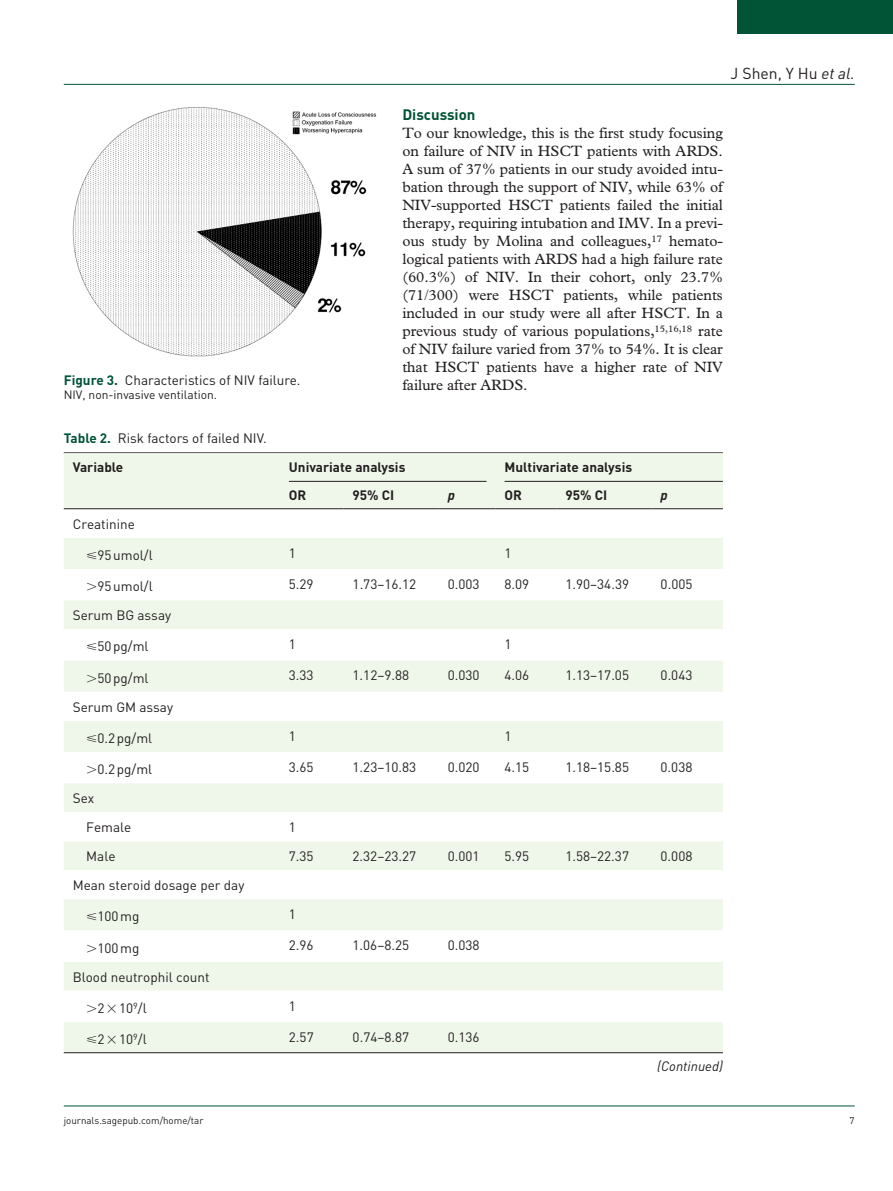
<style>
.page{position:relative;width:893px;height:1191px;background:#fff}
.page>*{position:absolute;margin:0;border:0;box-sizing:border-box;transform-origin:0 0}
.t1{font:15.75px "DIN";color:#231f20}
.t2{font:15px/18px "Plantin Std";letter-spacing:-.005em;color:#231f20;text-align:justify}
.t3{font:700 15px "DIN";color:#015436}
.t4{font:13.5px/28.5px "DIN";color:#231f20}
.t5{font:700 13.5px "DIN";color:#231f20}
.t6{font:italic 13.5px "DIN";color:#231f20}
.t7{font:italic 700 13.5px "DIN";color:#231f20}
.t8{font:12px "DIN";color:#231f20}
.t9{font:9.75px "DIN";color:#231f20}
.s1{font-style:italic}
.s2{font-weight:700;color:#015436}
.s3{font-weight:700}
</style>
<div class="page">
<hr style="left:64px;top:84px;width:791px;height:1px;background:#015436">
<hr style="left:64px;top:1105px;width:791px;height:1px;background:#015436">
<div style="left:738px;top:0;width:155px;height:34px;background:#015436"></div>
<img style="left:72px;top:107px;width:305px;height:250px">
<hr style="left:64px;top:452px;width:659px;height:1px;background:#231f20">
<div style="left:64px;top:453px;width:659px;height:599px;background:#eff7ea"></div>
<svg style="left:64px;top:509px;width:659px;height:513px"></svg>
<hr style="left:64px;top:508px;width:216px;height:1px;background:#231f20">
<hr style="left:280px;top:508px;width:64px;height:1px;background:#231f20">
<hr style="left:344px;top:508px;width:95px;height:1px;background:#231f20">
<hr style="left:439px;top:508px;width:57px;height:1px;background:#231f20">
<hr style="left:496px;top:508px;width:60px;height:1px;background:#231f20">
<hr style="left:556px;top:508px;width:96px;height:1px;background:#231f20">
<hr style="left:652px;top:508px;width:71px;height:1px;background:#231f20">
<hr style="left:289px;top:481px;width:198px;height:1px;background:#231f20">
<hr style="left:505px;top:481px;width:218px;height:1px;background:#231f20">
<hr style="left:64px;top:1052px;width:659px;height:1px;background:#231f20">
<svg style="left:87px;top:583px;width:9px;height:8px"></svg>
<svg style="left:87px;top:674px;width:9px;height:8px"></svg>
<svg style="left:87px;top:766px;width:9px;height:7px"></svg>
<svg style="left:87px;top:944px;width:9px;height:8px"></svg>
<svg style="left:87px;top:1004px;width:9px;height:8px"></svg>
<svg style="left:108px;top:1004px;width:8px;height:8px"></svg>
<svg style="left:108px;top:1035px;width:8px;height:8px"></svg>
<p class="t1" style="left:731px;top:63px;width:126px">J Shen, Y Hu <span class="s1">et al.</span></p>
<p class="t3" style="left:402px;top:105px;width:75px">Discussion</p>
<p class="t2" style="left:402px;top:124px;width:322px">To our knowledge, this is the first study focusing on failure of NIV in HSCT patients with ARDS.<br>A sum of 37% patients in our study avoided intu&shy;bation through the support of NIV, while 63% of NIV-supported HSCT patients failed the initial therapy, requiring intubation and IMV. In a previ&shy;ous study by Molina and colleagues,<sup>17</sup> hemato&shy;logical patients with ARDS had a high failure rate (60.3%) of NIV. In their cohort, only 23.7% (71/300) were HSCT patients, while patients included in our study were all after HSCT. In a previous study of various populations,<sup>15,16,18</sup> rate of NIV failure varied from 37% to 54%. It is clear that HSCT patients have a higher rate of NIV failure after ARDS.</p>
<p class="t4" style="left:64px;top:366px;width:238px"><span class="s2">Figure 3.</span> Characteristics of NIV failure.</p>
<p class="t8" style="left:64px;top:387px;width:155px">NIV, non-invasive ventilation.</p>
<p class="t4" style="left:73px;top:424px;width:195px;text-indent:-9px"><span class="s2">Table 2.</span> Risk factors of failed NIV.<br><span class="s3">Variable</span></p>
<p class="t5" style="left:289px;top:458px;width:118px">Univariate analysis</p>
<p class="t5" style="left:505px;top:458px;width:129px">Multivariate analysis</p>
<p class="t5" style="left:289px;top:486px;width:19px">OR</p>
<p class="t5" style="left:353px;top:486px;width:43px">95% CI</p>
<p class="t7" style="left:448px;top:486px;width:9px">p</p>
<p class="t5" style="left:505px;top:486px;width:19px">OR</p>
<p class="t5" style="left:565px;top:486px;width:43px">95% CI</p>
<p class="t7" style="left:661px;top:486px;width:9px">p</p>
<p class="t4" style="left:73px;top:509px;width:64px">Creatinine</p>
<p class="t4" style="left:86px;top:540px;width:68px">⩽95umol/l</p>
<p class="t4" style="left:289px;top:538px;width:9px">1</p>
<p class="t4" style="left:505px;top:538px;width:9px">1</p>
<p class="t4" style="left:98px;top:572px;width:57px">95umol/l</p>
<p class="t4" style="left:289px;top:569px;width:26px">5.29</p>
<p class="t4" style="left:353px;top:569px;width:65px">1.73–16.12</p>
<p class="t4" style="left:448px;top:569px;width:33px">0.003</p>
<p class="t4" style="left:504px;top:569px;width:26px">8.09</p>
<p class="t4" style="left:565px;top:569px;width:65px">1.90–34.39</p>
<p class="t4" style="left:661px;top:569px;width:33px">0.005</p>
<p class="t4" style="left:73px;top:601px;width:100px">Serum BG assay</p>
<p class="t4" style="left:86px;top:632px;width:64px">⩽50pg/ml</p>
<p class="t4" style="left:289px;top:630px;width:9px">1</p>
<p class="t4" style="left:504px;top:630px;width:9px">1</p>
<p class="t4" style="left:97px;top:663px;width:53px">50pg/ml</p>
<p class="t4" style="left:289px;top:661px;width:26px">3.33</p>
<p class="t4" style="left:353px;top:661px;width:58px">1.12–9.88</p>
<p class="t4" style="left:448px;top:661px;width:33px">0.030</p>
<p class="t4" style="left:504px;top:661px;width:26px">4.06</p>
<p class="t4" style="left:565px;top:661px;width:65px">1.13–17.05</p>
<p class="t4" style="left:661px;top:661px;width:33px">0.043</p>
<p class="t4" style="left:73px;top:692px;width:102px">Serum GM assay</p>
<p class="t4" style="left:86px;top:723px;width:68px">⩽0.2pg/ml</p>
<p class="t4" style="left:289px;top:721px;width:9px">1</p>
<p class="t4" style="left:504px;top:721px;width:9px">1</p>
<p class="t4" style="left:97px;top:755px;width:56px">0.2pg/ml</p>
<p class="t4" style="left:289px;top:752px;width:26px">3.65</p>
<p class="t4" style="left:353px;top:752px;width:65px">1.23–10.83</p>
<p class="t4" style="left:448px;top:752px;width:33px">0.020</p>
<p class="t4" style="left:504px;top:752px;width:26px">4.15</p>
<p class="t4" style="left:565px;top:752px;width:65px">1.18–15.85</p>
<p class="t4" style="left:661px;top:752px;width:33px">0.038</p>
<p class="t4" style="left:86px;top:783px;width:47px;line-height:29px;text-indent:-14px">Sex<br>Female</p>
<p class="t4" style="left:289px;top:813px;width:9px">1</p>
<p class="t4" style="left:86px;top:841px;width:31px">Male</p>
<p class="t4" style="left:289px;top:841px;width:26px">7.35</p>
<p class="t4" style="left:353px;top:841px;width:65px">2.32–23.27</p>
<p class="t4" style="left:448px;top:841px;width:33px">0.001</p>
<p class="t4" style="left:504px;top:841px;width:26px">5.95</p>
<p class="t4" style="left:565px;top:841px;width:65px">1.58–22.37</p>
<p class="t4" style="left:661px;top:841px;width:33px">0.008</p>
<p class="t4" style="left:73px;top:870px;width:173px">Mean steroid dosage per day</p>
<p class="t4" style="left:86px;top:902px;width:55px">⩽100mg</p>
<p class="t4" style="left:289px;top:899px;width:9px">1</p>
<p class="t4" style="left:97px;top:933px;width:44px">100mg</p>
<p class="t4" style="left:289px;top:931px;width:26px">2.96</p>
<p class="t4" style="left:353px;top:931px;width:58px">1.06–8.25</p>
<p class="t4" style="left:448px;top:931px;width:33px">0.038</p>
<p class="t4" style="left:73px;top:962px;width:138px">Blood neutrophil count</p>
<p class="t4" style="left:97px;top:993px;width:51px">2 10<sup>9</sup>/l</p>
<p class="t4" style="left:289px;top:991px;width:9px">1</p>
<p class="t4" style="left:86px;top:1024px;width:62px">⩽2 10<sup>9</sup>/l</p>
<p class="t4" style="left:289px;top:1022px;width:26px">2.57</p>
<p class="t4" style="left:353px;top:1022px;width:58px">0.74–8.87</p>
<p class="t4" style="left:448px;top:1022px;width:33px">0.136</p>
<p class="t6" style="left:657px;top:1057px;width:67px">(Continued)</p>
<p class="t9" style="left:64px;top:1114px;width:141px">journals.sagepub.com/home/tar</p>
<p class="t9" style="left:850px;top:1114px;width:7px">7</p>
</div>
